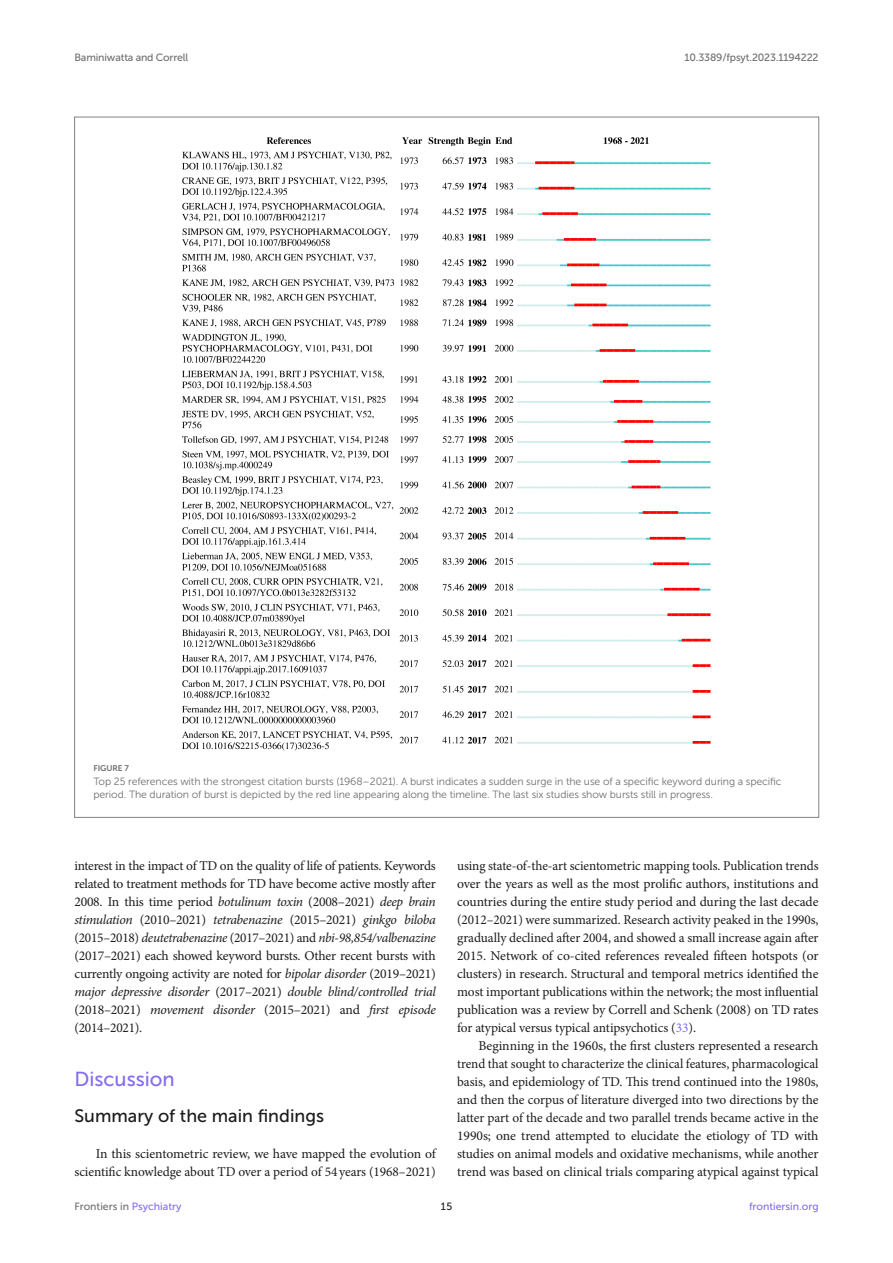
<style>
.page{position:relative;width:893px;height:1263px;background:#fff}
.page>*{position:absolute;margin:0;border:0;box-sizing:border-box;transform-origin:0 0}
.HEAD_1{font:20.25px "Museo Sans 500";color:#856df0}
.HEAD_2_after_HEAD_1{font:18px "Museo Sans 500";color:#1b1c1b}
.TEXT{font:13.5px/18px "Minion Pro";letter-spacing:-.015em;color:#1b1c1b;text-align:justify}
.TEXT_FLUSH{font:13.5px/18px "Minion Pro";letter-spacing:-.005em;color:#1b1c1b;text-align:right}
.FIG_LEG{font:10.5px/13.5px "Museo Sans 300";letter-spacing:-.01em;color:#706f70}
.t1{font:10.5px "Museo Sans 500";letter-spacing:-.015em;color:#706f70}
.t2{font:10.5px "Museo Sans 500";color:#856df0}
.t3{font:10.5px "Museo Sans 500";color:#1b1c1b}
.FIG_HD{font:8.25px "Museo Sans 700";letter-spacing:-.01em;color:#706f70}
.s1{font-style:italic}
.s2{color:#856df0}
</style>
<div class="page">
<img style="left:182px;top:137px;width:529px;height:614px">
<p class="t1" style="left:74px;top:51px;width:115px">Baminiwatta and Correll</p>
<p class="t1" style="left:685px;top:51px;width:135px">10.3389/fpsyt.2023.1194222</p>
<p class="FIG_HD" style="left:94px;top:764px;width:37px">FIGURE 7</p>
<p class="FIG_LEG" style="left:94px;top:775px;width:690px">Top 25 references with the strongest citation bursts (1968–2021). A burst indicates a sudden surge in the use of a specific keyword during a specific period. The duration of burst is depicted by the red line appearing along the timeline. The last six studies show bursts still in progress.</p>
<p class="TEXT" style="left:74px;top:857px;width:363px">interest in the impact of TD on the quality of life of patients. Keywords related to treatment methods for TD have become active mostly after 2008. In this time period <span class="s1">botulinum toxin</span> (2008–2021) <span class="s1">deep brain stimulation</span> (2010–2021) <span class="s1">tetrabenazine</span> (2015–2021) <span class="s1">ginkgo biloba </span>(2015–2018) <span class="s1">deutetrabenazine</span> (2017–2021) and <span class="s1">nbi-98,854/valbenazine </span>(2017–2021) each showed keyword bursts. Other recent bursts with currently ongoing activity are noted for <span class="s1">bipolar disorder</span> (2019–2021) <span class="s1">major depressive disorder</span> (2017–2021) <span class="s1">double blind/controlled trial </span>(2018–2021) <span class="s1">movement disorder</span> (2015–2021) and <span class="s1">first episode </span>(2014–2021).</p>
<p class="HEAD_1" style="left:74px;top:1068px;width:102px">Discussion</p>
<p class="HEAD_2_after_HEAD_1" style="left:74px;top:1106px;width:251px">Summary of the main findings</p>
<p class="TEXT_FLUSH" style="left:74px;top:1145px;width:363px">In this scientometric review, we have mapped the evolution of scientific knowledge about TD over a period of 54years (1968–2021)</p>
<p class="TEXT_FLUSH" style="left:457px;top:857px;width:363px;text-align:justify">using state-of-the-art scientometric mapping tools. Publication trends over the years as well as the most prolific authors, institutions and countries during the entire study period and during the last decade (2012–2021) were summarized. Research activity peaked in the 1990s, gradually declined after 2004, and showed a small increase again after 2015. Network of co-cited references revealed fifteen hotspots (or clusters) in research. Structural and temporal metrics identified the most important publications within the network; the most influential publication was a review by Correll and Schenk (2008) on TD rates for atypical versus typical antipsychotics (<span class="s2">33</span>).</p>
<p class="TEXT" style="left:457px;top:1037px;width:363px;text-indent:21px">Beginning in the 1960s, the first clusters represented a research trend that sought to characterize the clinical features, pharmacological basis, and epidemiology of TD. This trend continued into the 1980s, and then the corpus of literature diverged into two directions by the latter part of the decade and two parallel trends became active in the 1990s; one trend attempted to elucidate the etiology of TD with studies on animal models and oxidative mechanisms, while another trend was based on clinical trials comparing atypical against typical</p>
<p class="t1" style="left:74px;top:1200px;width:109px">Frontiers in <span class="s2">Psychiatry</span></p>
<p class="t3" style="left:441px;top:1200px;width:13px">15</p>
<p class="t2" style="left:749px;top:1200px;width:71px">frontiersin.org</p>
</div>
